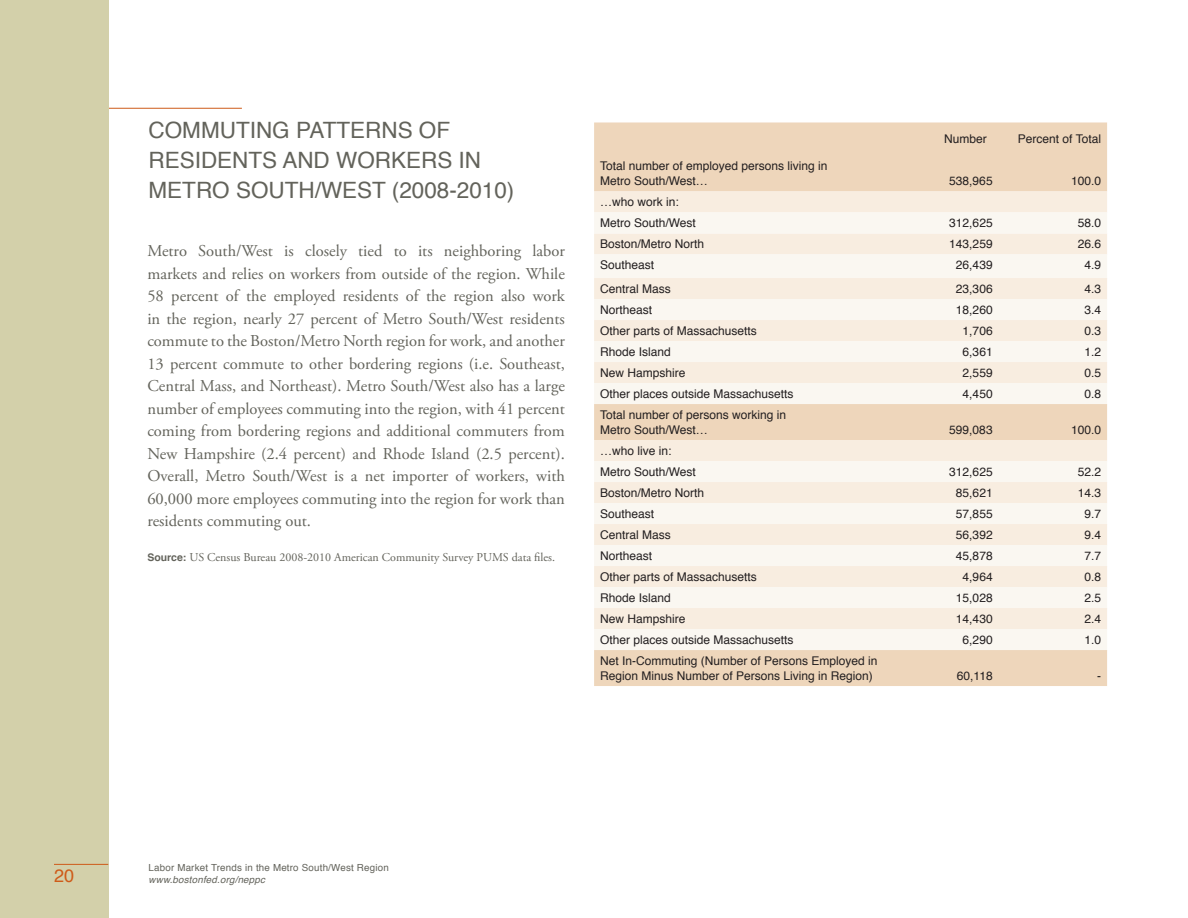
<style>
.page{position:relative;width:1188px;height:918px;background:#fff}
.page>*{position:absolute;margin:0;border:0;box-sizing:border-box;transform-origin:0 0}
.t1{font:22.5px/30px "Helvetica";color:#63635b}
.t2{font:18px "Helvetica";color:#ce5b19}
.BodyText{font:16.5px/22.5px "Adobe Garamond Pro";color:#63635b;text-align:justify}
.t3{font:12px/15px "Helvetica";color:#231f20}
.Note_Source{font:12px "Adobe Garamond Pro";color:#63635b}
.Note_Source-2{font:9.75px/11.2px "Helvetica";letter-spacing:.02em;color:#63635b}
.s1{font-family:"Helvetica";font-weight:700;font-size:10.5px}
.s2{font-style:italic}
</style>
<div class="page">
<hr style="left:15px;top:108px;width:227px;height:1px;background:#ce5b19">
<div style="left:0;top:0;width:108px;height:918px;background:#d3d0aa"></div>
<hr style="left:54px;top:864px;width:54px;height:1px;background:#ce5b19">
<div style="left:594px;top:122px;width:513px;height:564px;background:#eed6bb"></div>
<div style="left:594px;top:191px;width:513px;height:21px;background:#f8ede0"></div>
<svg style="left:594px;top:212px;width:513px;height:438px"></svg>
<div style="left:792px;top:128px;width:201px;height:21px;background:#eed6bb"></div>
<p class="t1" style="left:149px;top:116px;width:367px">COMMUTING PATTERNS OF<br>RESIDENTS AND WORKERS IN<br>METRO SOUTH/WEST (2008-2010)</p>
<p class="BodyText" style="left:147px;top:240px;width:419px">Metro South/West is closely tied to its neighboring labor markets and relies on workers from outside of the region. While 58 percent of the employed residents of the region also work in the region, nearly 27 percent of Metro South/West residents commute to the Boston/Metro North region for work, and another 13 percent commute to other bordering regions (i.e. Southeast, Central Mass, and Northeast). Metro South/West also has a large number of employees commuting into the region, with 41 percent coming from bordering regions and additional commuters from New Hampshire (2.4 percent) and Rhode Island (2.5 percent).<br>Overall, Metro South/West is a net importer of workers, with 60,000 more employees commuting into the region for work than residents commuting out.</p>
<p class="Note_Source" style="left:147px;top:550px;width:409px"><span class="s1">Source:</span> US Census Bureau 2008-2010 American Community Survey PUMS data files.</p>
<p class="t3" style="left:600px;top:159px;width:229px">Total number of employed persons living in<br>Metro South/West…</p>
<p class="t3" style="left:944px;top:132px;width:44px">Number</p>
<p class="t3" style="left:1018px;top:132px;width:85px">Percent of Total</p>
<p class="t3" style="left:949px;top:174px;width:45px">538,965</p>
<p class="t3" style="left:1071px;top:174px;width:32px">100.0</p>
<p class="t3" style="left:600px;top:195px;width:80px">…who work in:</p>
<p class="t3" style="left:600px;top:216px;width:97px">Metro South/West</p>
<p class="t3" style="left:949px;top:216px;width:45px">312,625</p>
<p class="t3" style="left:1078px;top:216px;width:25px">58.0</p>
<p class="t3" style="left:600px;top:237px;width:106px">Boston/Metro North</p>
<p class="t3" style="left:949px;top:237px;width:45px">143,259</p>
<p class="t3" style="left:1078px;top:237px;width:25px">26.6</p>
<p class="t3" style="left:600px;top:258px;width:56px">Southeast</p>
<p class="t3" style="left:956px;top:258px;width:38px">26,439</p>
<p class="t3" style="left:1084px;top:258px;width:18px">4.9</p>
<p class="t3" style="left:600px;top:282px;width:72px">Central Mass</p>
<p class="t3" style="left:956px;top:282px;width:38px">23,306</p>
<p class="t3" style="left:1084px;top:282px;width:18px">4.3</p>
<p class="t3" style="left:600px;top:303px;width:54px">Northeast</p>
<p class="t3" style="left:956px;top:303px;width:38px">18,260</p>
<p class="t3" style="left:1084px;top:303px;width:18px">3.4</p>
<p class="t3" style="left:600px;top:324px;width:158px">Other parts of Massachusetts</p>
<p class="t3" style="left:963px;top:324px;width:32px">1,706</p>
<p class="t3" style="left:1084px;top:324px;width:18px">0.3</p>
<p class="t3" style="left:600px;top:345px;width:72px">Rhode Island</p>
<p class="t3" style="left:963px;top:345px;width:32px">6,361</p>
<p class="t3" style="left:1084px;top:345px;width:18px">1.2</p>
<p class="t3" style="left:600px;top:366px;width:87px">New Hampshire</p>
<p class="t3" style="left:963px;top:366px;width:32px">2,559</p>
<p class="t3" style="left:1084px;top:366px;width:18px">0.5</p>
<p class="t3" style="left:600px;top:387px;width:195px">Other places outside Massachusetts</p>
<p class="t3" style="left:963px;top:387px;width:32px">4,450</p>
<p class="t3" style="left:1084px;top:387px;width:18px">0.8</p>
<p class="t3" style="left:600px;top:408px;width:188px">Total number of persons working in</p>
<p class="t3" style="left:600px;top:423px;width:109px">Metro South/West…</p>
<p class="t3" style="left:949px;top:423px;width:45px">599,083</p>
<p class="t3" style="left:1071px;top:423px;width:32px">100.0</p>
<p class="t3" style="left:600px;top:444px;width:73px">…who live in:</p>
<p class="t3" style="left:600px;top:465px;width:97px">Metro South/West</p>
<p class="t3" style="left:949px;top:465px;width:45px">312,625</p>
<p class="t3" style="left:1078px;top:465px;width:25px">52.2</p>
<p class="t3" style="left:600px;top:486px;width:106px">Boston/Metro North</p>
<p class="t3" style="left:956px;top:486px;width:38px">85,621</p>
<p class="t3" style="left:1078px;top:486px;width:25px">14.3</p>
<p class="t3" style="left:600px;top:507px;width:56px">Southeast</p>
<p class="t3" style="left:956px;top:507px;width:38px">57,855</p>
<p class="t3" style="left:1084px;top:507px;width:18px">9.7</p>
<p class="t3" style="left:600px;top:528px;width:72px">Central Mass</p>
<p class="t3" style="left:956px;top:528px;width:38px">56,392</p>
<p class="t3" style="left:1084px;top:528px;width:18px">9.4</p>
<p class="t3" style="left:600px;top:549px;width:54px">Northeast</p>
<p class="t3" style="left:956px;top:549px;width:38px">45,878</p>
<p class="t3" style="left:1084px;top:549px;width:18px">7.7</p>
<p class="t3" style="left:600px;top:570px;width:158px">Other parts of Massachusetts</p>
<p class="t3" style="left:963px;top:570px;width:32px">4,964</p>
<p class="t3" style="left:1084px;top:570px;width:18px">0.8</p>
<p class="t3" style="left:600px;top:591px;width:72px">Rhode Island</p>
<p class="t3" style="left:956px;top:591px;width:38px">15,028</p>
<p class="t3" style="left:1084px;top:591px;width:18px">2.5</p>
<p class="t3" style="left:600px;top:612px;width:87px">New Hampshire</p>
<p class="t3" style="left:956px;top:612px;width:38px">14,430</p>
<p class="t3" style="left:1084px;top:612px;width:18px">2.4</p>
<p class="t3" style="left:600px;top:633px;width:195px">Other places outside Massachusetts</p>
<p class="t3" style="left:963px;top:633px;width:32px">6,290</p>
<p class="t3" style="left:1084px;top:633px;width:18px">1.0</p>
<p class="t3" style="left:600px;top:654px;width:279px">Net In-Commuting (Number of Persons Employed in<br>Region Minus Number of Persons Living in Region)</p>
<p class="t3" style="left:957px;top:669px;width:37px">60,118</p>
<p class="t3" style="left:1097px;top:669px;width:5px">-</p>
<p class="t2" style="left:54px;top:862px;width:22px">20</p>
<p class="Note_Source-2" style="left:149px;top:863px;width:242px">Labor Market Trends in the Metro South/West Region <span class="s2">www.bostonfed.org/neppc</span></p>
</div>
